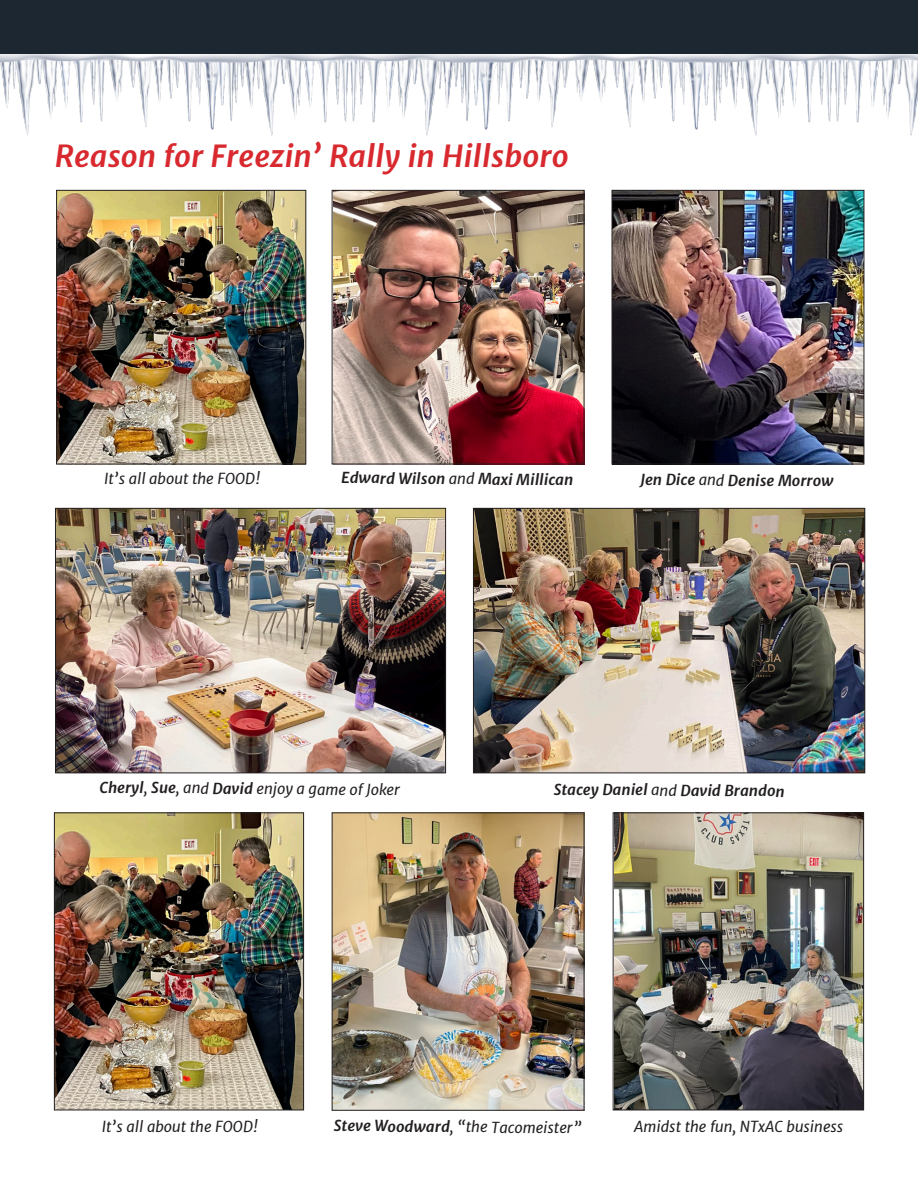
<style>
.page{position:relative;width:918px;height:1188px;background:#fff}
.page>*{position:absolute;margin:0;border:0;box-sizing:border-box;transform-origin:0 0}
.t1{font:italic 700 30px "Merriweather Sans";color:#d8292f}
.t2{font:italic 15px "Merriweather Sans";color:#231f20}
.t3{font:italic 700 15px "Merriweather Sans";color:#231f20}
.s1{font-weight:400}
.s2{font-weight:700}
</style>
<div class="page">
<img style="left:57px;top:510px;width:387px;height:261px">
<div style="left:55px;top:508px;width:391px;height:265px;border:1px solid #231f20"></div>
<img style="left:475px;top:510px;width:388px;height:261px">
<div style="left:473px;top:508px;width:392px;height:265px;border:1px solid #231f20"></div>
<img style="left:58px;top:192px;width:246px;height:270px">
<div style="left:56px;top:190px;width:250px;height:274px;border:1px solid #231f20"></div>
<img style="left:334px;top:814px;width:248px;height:295px">
<div style="left:332px;top:812px;width:252px;height:299px;border:1px solid #231f20"></div>
<img style="left:334px;top:192px;width:248px;height:270px">
<div style="left:332px;top:190px;width:252px;height:274px;border:1px solid #231f20"></div>
<img style="left:614px;top:192px;width:248px;height:270px">
<div style="left:612px;top:190px;width:252px;height:274px;border:1px solid #231f20"></div>
<img style="left:56px;top:814px;width:246px;height:294px">
<div style="left:54px;top:812px;width:250px;height:298px;border:1px solid #231f20"></div>
<img style="left:615px;top:814px;width:247px;height:294px">
<div style="left:613px;top:812px;width:251px;height:298px;border:1px solid #231f20"></div>
<img style="left:1px;top:54px;width:346px;height:82px">
<img style="left:347px;top:54px;width:484px;height:82px">
<img style="left:831px;top:54px;width:87px;height:82px">
<div style="left:0;top:0;width:918px;height:54px;background:#1d2732"></div>
<p class="t1" style="left:55px;top:138px;width:515px">Reason for Freezin’ Rally in Hillsboro</p>
<p class="t2" style="left:104px;top:470px;width:158px">It’s all about the FOOD!</p>
<p class="t3" style="left:341px;top:467px;width:234px;rotate:1deg">Edward Wilson <span class="s1">and</span> Maxi Millican</p>
<p class="t3" style="left:641px;top:469px;width:195px;rotate:1deg">Jen Dice <span class="s1">and</span> Denise Morrow</p>
<p class="t2" style="left:100px;top:776px;width:302px;rotate:1deg"><span class="s2">Cheryl</span>, <span class="s2">Sue</span>, and <span class="s2">David</span> enjoy a game of Joker</p>
<p class="t3" style="left:554px;top:779px;width:232px;rotate:1deg">Stacey Daniel <span class="s1">and</span> David Brandon</p>
<p class="t2" style="left:102px;top:1118px;width:158px">It’s all about the FOOD!</p>
<p class="t2" style="left:634px;top:1118px;width:211px">Amidst the fun, NTxAC business</p>
<p class="t2" style="left:334px;top:1115px;width:249px;rotate:1deg"><span class="s2">Steve Woodward</span>, “the Tacomeister”</p>
</div>
